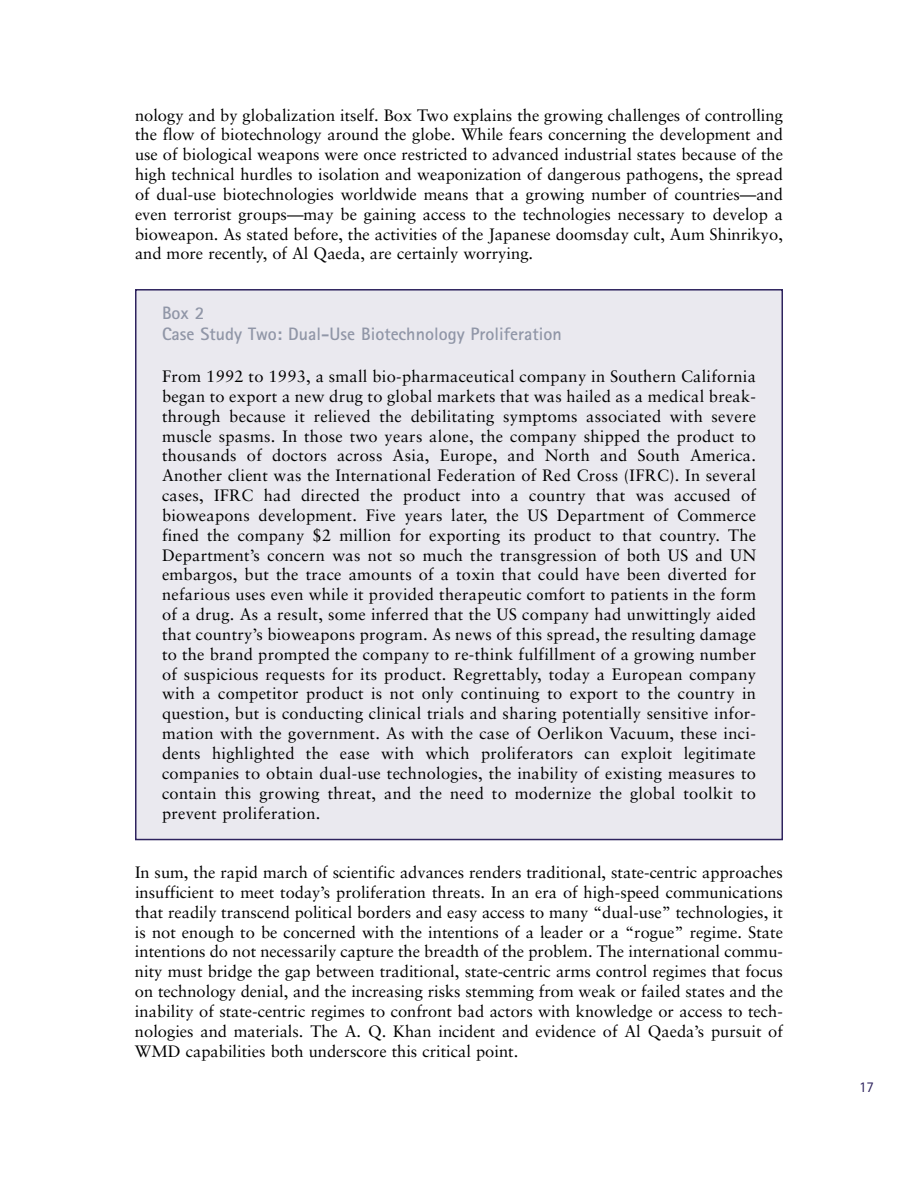
<style>
.page{position:relative;width:918px;height:1188px;background:#fff}
.page>*{position:absolute;margin:0;border:0;box-sizing:border-box;transform-origin:0 0}
.t1{font:700 18px/21.6px "Rotis Sans Serif";color:#9096a7}
.t2{font:16.5px/19.8px "Sabon LT";color:#000;text-align:justify}
.t3{font:15px "Rotis Sans Serif";color:#2e235e}
</style>
<div class="page">
<div style="left:136px;top:291px;width:646px;height:548px;background:#eae9ef"></div>
<div style="left:135px;top:289px;width:648px;height:551px;border:2px solid #2e235e"></div>
<p class="t2" style="left:135px;top:106px;width:650px">nology and by globalization itself. Box Two explains the growing challenges of controlling the flow of biotechnology around the globe. While fears concerning the development and use of biological weapons were once restricted to advanced industrial states because of the high technical hurdles to isolation and weaponization of dangerous pathogens, the spread of dual-use biotechnologies worldwide means that a growing number of countries—and even terrorist groups—may be gaining access to the technologies necessary to develop a bioweapon. As stated before, the activities of the Japanese doomsday cult, Aum Shinrikyo, and more recently, of Al Qaeda, are certainly worrying.</p>
<p class="t1" style="left:162px;top:304px;width:401px">Box 2<br>Case Study Two: Dual-Use Biotechnology Proliferation</p>
<p class="t2" style="left:162px;top:367px;width:596px">From 1992 to 1993, a small bio-pharmaceutical company in Southern California began to export a new drug to global markets that was hailed as a medical break&shy;through because it relieved the debilitating symptoms associated with severe muscle spasms. In those two years alone, the company shipped the product to thousands of doctors across Asia, Europe, and North and South America.<br>Another client was the International Federation of Red Cross (IFRC). In several cases, IFRC had directed the product into a country that was accused of bioweapons development. Five years later, the US Department of Commerce fined the company $2 million for exporting its product to that country. The Department’s concern was not so much the transgression of both US and UN embargos, but the trace amounts of a toxin that could have been diverted for nefarious uses even while it provided therapeutic comfort to patients in the form of a drug. As a result, some inferred that the US company had unwittingly aided that country’s bioweapons program. As news of this spread, the resulting damage to the brand prompted the company to re-think fulfillment of a growing number of suspicious requests for its product. Regrettably, today a European company with a competitor product is not only continuing to export to the country in question, but is conducting clinical trials and sharing potentially sensitive infor&shy;mation with the government. As with the case of Oerlikon Vacuum, these inci&shy;dents highlighted the ease with which proliferators can exploit legitimate companies to obtain dual-use technologies, the inability of existing measures to contain this growing threat, and the need to modernize the global toolkit to prevent proliferation.</p>
<p class="t2" style="left:135px;top:863px;width:650px">In sum, the rapid march of scientific advances renders traditional, state-centric approaches insufficient to meet today’s proliferation threats. In an era of high-speed communications that readily transcend political borders and easy access to many “dual-use” technologies, it is not enough to be concerned with the intentions of a leader or a “rogue” regime. State intentions do not necessarily capture the breadth of the problem. The international commu&shy;nity must bridge the gap between traditional, state-centric arms control regimes that focus on technology denial, and the increasing risks stemming from weak or failed states and the inability of state-centric regimes to confront bad actors with knowledge or access to tech&shy;nologies and materials. The A. Q. Khan incident and evidence of Al Qaeda’s pursuit of WMD capabilities both underscore this critical point.</p>
<p class="t3" style="left:859px;top:1081px;width:16px">17</p>
</div>
